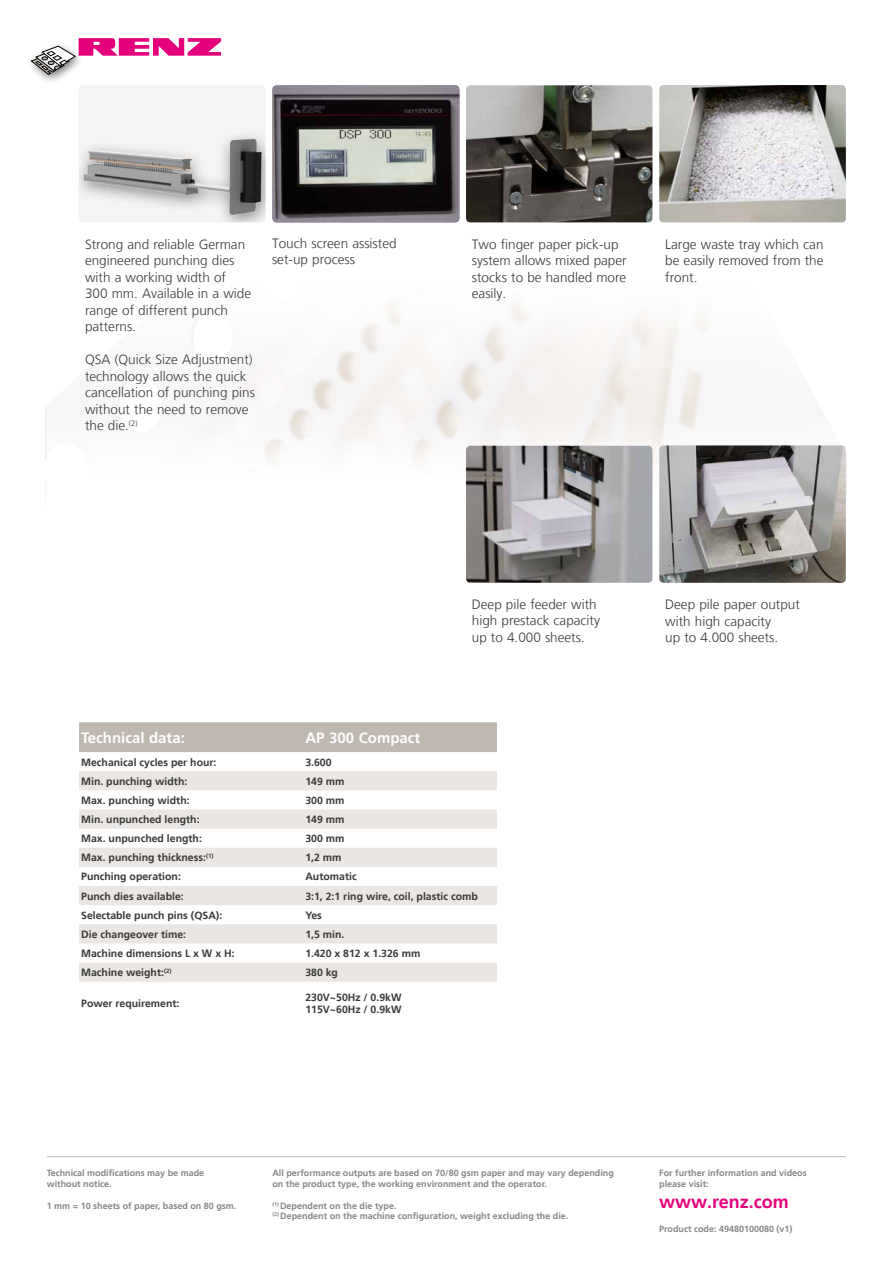
<style>
.page{position:relative;width:893px;height:1263px;background:#fff}
.page>*{position:absolute;margin:0;border:0;box-sizing:border-box;transform-origin:0 0}
.t1{font:700 18px "Frutiger LT";color:#e5007c}
.t2{font:700 15px "Frutiger LT";color:#fff}
.t3{font:300 13.5px/16.5px "Frutiger LT";color:#3a3a39}
.t4{font:700 10.5px/12.6px "Frutiger LT";color:#3a3a39}
.t5{font:700 9px/10.8px "Frutiger LT";color:#868786}
</style>
<div class="page">
<hr style="left:47px;top:1156px;width:799px;height:1px;background:#beb8b0">
<div style="left:27px;top:42px;width:57px;height:44px;background:#000;opacity:.5"></div>
<svg style="left:31px;top:38px;width:190px;height:37px"></svg>
<div style="left:79px;top:722px;width:418px;height:30px;background:#beb8b0"></div>
<svg style="left:79px;top:771px;width:418px;height:211px;fill:#eae8e5"></svg>
<div style="left:79px;top:85px;width:187px;height:137px;background:#f6f4f3;border-radius:4px"></div>
<img style="left:79px;top:135px;width:187px;height:87px">
<img style="left:466px;top:85px;width:186px;height:137px">
<img style="left:466px;top:446px;width:186px;height:137px">
<img style="left:659px;top:85px;width:187px;height:137px">
<img style="left:659px;top:445px;width:187px;height:138px">
<img style="left:272px;top:85px;width:187px;height:137px">
<p class="t3" style="left:85px;top:236px;width:168px">Strong and reliable German engineered punching dies with a working width of<br>300 mm. Available in a wide range of different punch patterns.</p>
<p class="t3" style="left:85px;top:352px;width:171px">QSA (Quick Size Adjustment) technology allows the quick cancellation of punching pins without the need to remove the die.<sup>(2)</sup></p>
<p class="t3" style="left:272px;top:236px;width:126px;line-height:15.9px">Touch screen assisted set-up process</p>
<p class="t3" style="left:665px;top:236px;width:160px;text-align:justify">Large waste tray which can be easily removed from the front.</p>
<p class="t3" style="left:472px;top:236px;width:156px">Two finger paper pick-up system allows mixed paper stocks to be handled more easily.</p>
<p class="t3" style="left:472px;top:597px;width:130px">Deep pile feeder with high prestack capacity up to 4.000 sheets.</p>
<p class="t3" style="left:665px;top:596px;width:136px">Deep pile paper output with high capacity<br>up to 4.000 sheets.</p>
<p class="t2" style="left:81px;top:729px;width:105px">Technical data:</p>
<p class="t2" style="left:305px;top:729px;width:117px">AP 300 Compact</p>
<p class="t4" style="left:81px;top:756px;width:137px">Mechanical cycles per hour:</p>
<p class="t4" style="left:305px;top:756px;width:28px">3.600</p>
<p class="t4" style="left:81px;top:775px;width:108px">Min. punching width:</p>
<p class="t4" style="left:305px;top:775px;width:41px">149 mm</p>
<p class="t4" style="left:81px;top:794px;width:110px">Max. punching width:</p>
<p class="t4" style="left:305px;top:794px;width:41px">300 mm</p>
<p class="t4" style="left:81px;top:813px;width:120px">Min. unpunched length:</p>
<p class="t4" style="left:305px;top:813px;width:41px">149 mm</p>
<p class="t4" style="left:81px;top:832px;width:122px">Max. unpunched length:</p>
<p class="t4" style="left:305px;top:832px;width:41px">300 mm</p>
<p class="t4" style="left:81px;top:851px;width:134px">Max. punching thickness:<sup>(1)</sup></p>
<p class="t4" style="left:305px;top:851px;width:38px">1,2 mm</p>
<p class="t4" style="left:81px;top:870px;width:101px">Punching operation:</p>
<p class="t4" style="left:305px;top:870px;width:53px">Automatic</p>
<p class="t4" style="left:81px;top:890px;width:104px">Punch dies available:</p>
<p class="t4" style="left:305px;top:890px;width:174px">3:1, 2:1 ring wire, coil, plastic comb</p>
<p class="t4" style="left:81px;top:909px;width:143px">Selectable punch pins (QSA):</p>
<p class="t4" style="left:305px;top:909px;width:18px">Yes</p>
<p class="t4" style="left:81px;top:928px;width:107px">Die changeover time:</p>
<p class="t4" style="left:305px;top:928px;width:41px">1,5 min.</p>
<p class="t4" style="left:81px;top:947px;width:155px">Machine dimensions L x W x H:</p>
<p class="t4" style="left:305px;top:947px;width:116px">1.420 x 812 x 1.326 mm</p>
<p class="t4" style="left:81px;top:966px;width:92px">Machine weight:<sup>(2)</sup></p>
<p class="t4" style="left:305px;top:966px;width:34px">380 kg</p>
<p class="t4" style="left:81px;top:997px;width:100px">Power requirement:</p>
<p class="t4" style="left:305px;top:991px;width:98px">230V~50Hz / 0.9kW<br>115V~60Hz / 0.9kW</p>
<p class="t5" style="left:47px;top:1168px;width:159px">Technical modifications may be made without notice.</p>
<p class="t5" style="left:47px;top:1200px;width:191px">1 mm = 10 sheets of paper, based on 80 gsm.</p>
<p class="t5" style="left:272px;top:1168px;width:343px">All performance outputs are based on 70/80 gsm paper and may vary depending on the product type, the working environment and the operator.</p>
<p class="t5" style="left:272px;top:1200px;width:297px"><sup>(1)</sup> Dependent on the die type.<br><sup>(2)</sup> Dependent on the machine configuration, weight excluding the die.</p>
<p class="t5" style="left:659px;top:1168px;width:149px">For further information and videos please visit:</p>
<h1 class="t1" style="left:659px;top:1191px;width:131px">www.renz.com</h1>
<p class="t5" style="left:659px;top:1224px;width:135px">Product code: 49480100080 (v1)</p>
</div>
